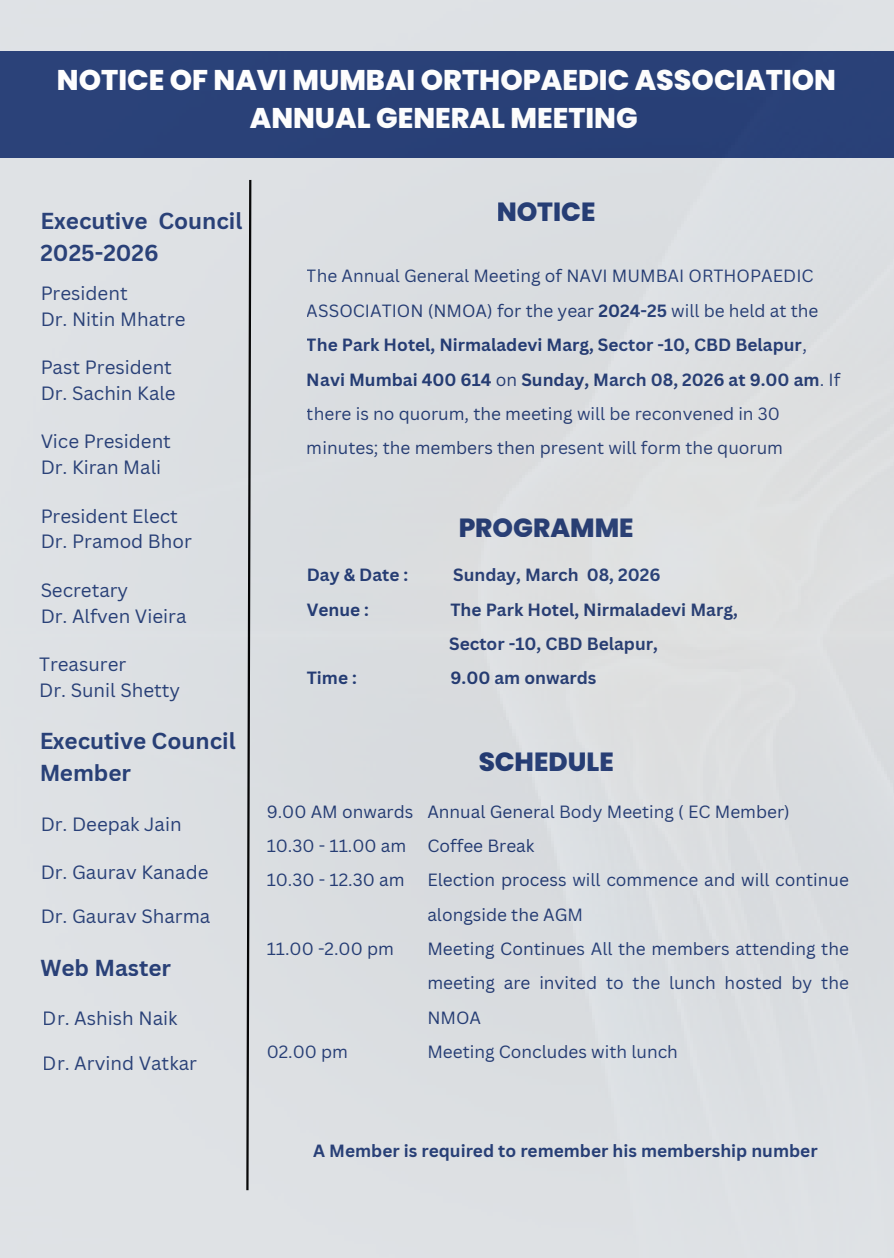
<style>
.page{position:relative;width:894px;height:1258px;background:#fff}
.page>*{position:absolute;margin:0;border:0;box-sizing:border-box;transform-origin:0 0}
.t1{font:800 28.5px/38.1px "Poppins";color:#fff;text-align:center}
.t2{font:800 26.1px "Poppins";color:#233b74}
.t3{font:700 22.5px/31.5px "Canva Sans";color:#233b74}
.t4{font:18.6px/25.8px "Canva Sans";color:#233b74}
.t5{font:17.1px/34.2px "Canva Sans";color:#233b74}
.t6{font:700 17.1px/34.2px "Canva Sans";color:#233b74}
.s1{font-weight:700}
</style>
<div class="page">
<img style="left:0;top:0;width:893px;height:1258px">
<h1 class="t1" style="left:57px;top:61px;width:780px">NOTICE OF NAVI MUMBAI ORTHOPAEDIC ASSOCIATION<br>ANNUAL GENERAL MEETING</h1>
<h3 class="t3" style="left:40px;top:205px;width:203px">Executive Council<br>2025-2026</h3>
<p class="t4" style="left:40px;top:280px;width:146px">President<br>Dr. Nitin Mhatre</p>
<p class="t4" style="left:40px;top:354px;width:137px">Past President<br>Dr. Sachin Kale</p>
<p class="t4" style="left:40px;top:428px;width:132px">Vice President<br>Dr. Kiran Mali</p>
<p class="t4" style="left:40px;top:502px;width:153px">President Elect<br>Dr. Pramod Bhor</p>
<p class="t4" style="left:40px;top:577px;width:147px">Secretary<br>Dr. Alfven Vieira</p>
<p class="t4" style="left:39px;top:651px;width:142px">Treasurer<br>Dr. Sunil Shetty</p>
<h3 class="t3" style="left:39px;top:725px;width:198px">Executive Council<br>Member</h3>
<p class="t4" style="left:40px;top:810px;width:143px">Dr. Deepak Jain</p>
<p class="t4" style="left:40px;top:859px;width:169px">Dr. Gaurav Kanade</p>
<p class="t4" style="left:40px;top:903px;width:171px">Dr. Gaurav Sharma</p>
<h3 class="t3" style="left:40px;top:951px;width:132px">Web Master</h3>
<p class="t4" style="left:43px;top:1005px;width:136px">Dr. Ashish Naik</p>
<p class="t4" style="left:43px;top:1050px;width:156px">Dr. Arvind Vatkar</p>
<h2 class="t2" style="left:496px;top:193px;width:100px">NOTICE</h2>
<p class="t5" style="left:306px;top:258px;width:535px">The Annual General Meeting of NAVI MUMBAI ORTHOPAEDIC ASSOCIATION (NMOA) for the year <span class="s1">2024-25</span> will be held at the <span class="s1">The Park Hotel, Nirmaladevi Marg, Sector -10, CBD Belapur</span>, <span class="s1">Navi Mumbai 400 614</span> on <span class="s1">Sunday, March 08, 2026 at 9.00 am</span>. If there is no quorum, the meeting will be reconvened in 30 minutes; the members then present will form the quorum</p>
<h2 class="t2" style="left:458px;top:509px;width:177px">PROGRAMME</h2>
<p class="t6" style="left:306px;top:557px;width:103px">Day &amp; Date :</p>
<p class="t6" style="left:453px;top:557px;width:209px">Sunday, March 08, 2026</p>
<p class="t6" style="left:306px;top:592px;width:64px">Venue :</p>
<p class="t6" style="left:449px;top:592px;width:290px">The Park Hotel, Nirmaladevi Marg,<br>Sector -10, CBD Belapur,</p>
<p class="t6" style="left:306px;top:660px;width:52px">Time :</p>
<p class="t6" style="left:450px;top:660px;width:147px">9.00 am onwards</p>
<p class="t5" style="left:266px;top:794px;width:148px">9.00 AM onwards<br>10.30 - 11.00 am<br>10.30 - 12.30 am</p>
<p class="t5" style="left:266px;top:931px;width:129px">11.00 -2.00 pm</p>
<p class="t5" style="left:266px;top:1034px;width:83px">02.00 pm</p>
<h2 class="t2" style="left:478px;top:744px;width:137px">SCHEDULE</h2>
<p class="t5" style="left:427px;top:794px;width:423px">Annual General Body Meeting ( EC Member)<br>Coffee Break<br>Election process will commence and will continue alongside the AGM<br>Meeting Continues All the members attending the meeting are invited to the lunch hosted by the<br>NMOA<br>Meeting Concludes with lunch</p>
<p class="t6" style="left:313px;top:1133px;width:506px">A Member is required to remember his membership number</p>
</div>
